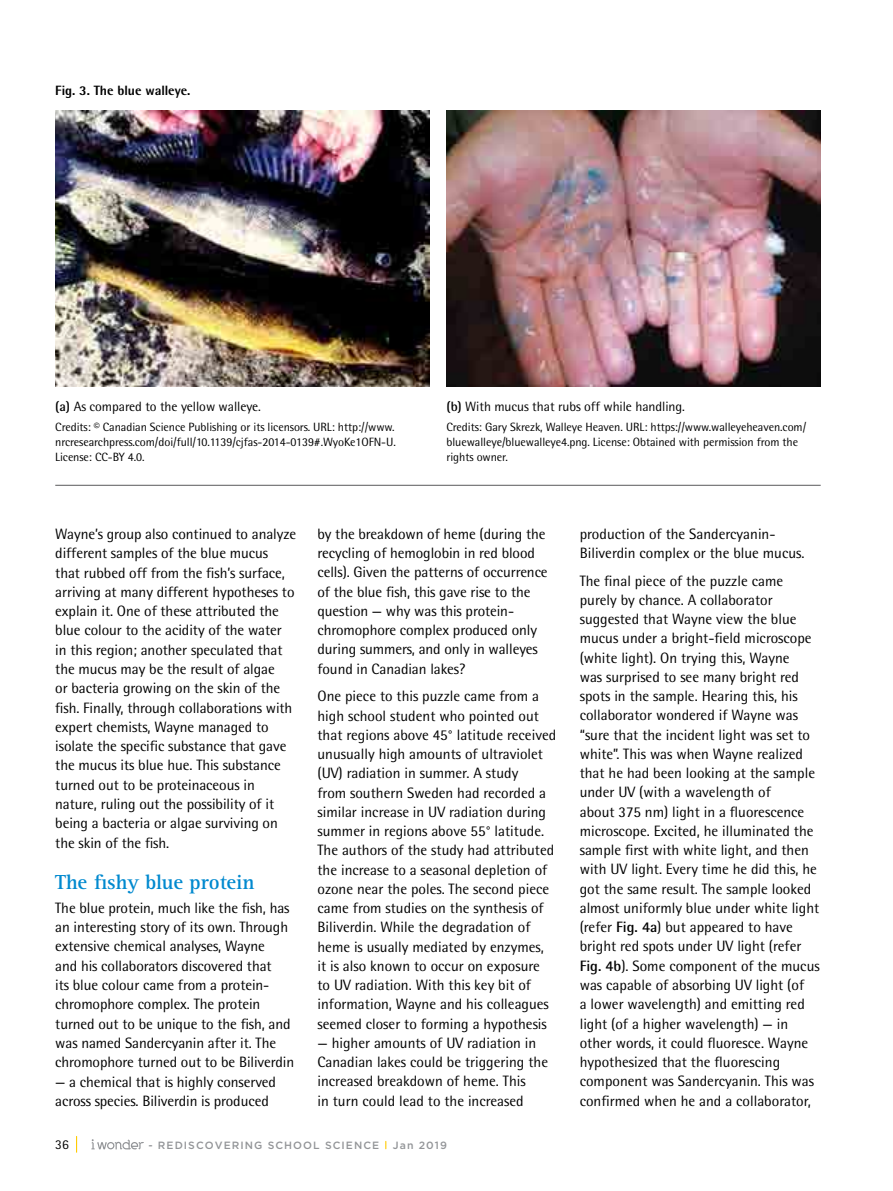
<style>
.page{position:relative;width:893px;height:1191px;background:#fff}
.page>*{position:absolute;margin:0;border:0;box-sizing:border-box;transform-origin:0 0}
.t1{font:700 21px "Rotis Serif";letter-spacing:-.005em;color:#0089cf}
.t2{font:15px/19.2px "Rotis Semi Sans";color:#000}
.t3{font:13.5px "Rotis Semi Sans";letter-spacing:-.005em;color:#000}
.t4{font:800 13.5px "Rotis Semi Sans";letter-spacing:-.005em;color:#000}
.t5{font:13.5px "Rotis Sans Serif";color:#000}
.t6{font:12px/15px "Rotis Semi Sans";letter-spacing:-.005em;color:#000;text-align:justify}
.t7{font:500 10.5px "Gotham";letter-spacing:.1em;color:#939598}
.s1{font-weight:700}
</style>
<div class="page">
<svg style="left:76px;top:1136px;width:1px;height:16px"></svg>
<svg style="left:91px;top:1139px;width:53px;height:10px"></svg>
<img style="left:55px;top:110px;width:374px;height:277px">
<img style="left:446px;top:110px;width:375px;height:277px">
<hr style="left:55px;top:485px;width:766px;height:1px;background:#58595b">
<p class="t4" style="left:55px;top:81px;width:137px">Fig. 3. The blue walleye.</p>
<p class="t3" style="left:55px;top:399px;width:207px"><span class="s1">(a)</span> As compared to the yellow walleye.</p>
<p class="t6" style="left:55px;top:419px;width:342px">Credits: © Canadian Science Publishing or its licensors. URL: http://www. nrcresearchpress.com/doi/full/10.1139/cjfas-2014-0139#.WyoKe1OFN-U.<br>License: CC-BY 4.0.</p>
<p class="t3" style="left:446px;top:399px;width:240px"><span class="s1">(b)</span> With mucus that rubs off while handling.</p>
<p class="t6" style="left:446px;top:419px;width:361px;text-align:left">Credits: Gary Skrezk, Walleye Heaven. URL: https://www.walleyeheaven.com/ bluewalleye/bluewalleye4.png. License: Obtained with permission from the rights owner.</p>
<p class="t2" style="left:55px;top:524px;width:242px">Wayne’s group also continued to analyze different samples of the blue mucus that rubbed off from the fish’s surface, arriving at many different hypotheses to explain it. One of these attributed the blue colour to the acidity of the water in this region; another speculated that the mucus may be the result of algae<br>or bacteria growing on the skin of the fish. Finally, through collaborations with expert chemists, Wayne managed to isolate the specific substance that gave the mucus its blue hue. This substance turned out to be proteinaceous in nature, ruling out the possibility of it being a bacteria or algae surviving on the skin of the fish.</p>
<h1 class="t1" style="left:55px;top:870px;width:201px">The fishy blue protein</h1>
<p class="t2" style="left:55px;top:898px;width:240px">The blue protein, much like the fish, has an interesting story of its own. Through extensive chemical analyses, Wayne<br>and his collaborators discovered that<br>its blue colour came from a protein&shy;chromophore complex. The protein turned out to be unique to the fish, and was named Sandercyanin after it. The chromophore turned out to be Biliverdin</p>
<p class="t2" style="left:55px;top:1071px;width:222px">— a chemical that is highly conserved across species. Biliverdin is produced</p>
<p class="t2" style="left:317px;top:524px;width:232px">by the breakdown of heme (during the recycling of hemoglobin in red blood cells). Given the patterns of occurrence of the blue fish, this gave rise to the question — why was this protein&shy;chromophore complex produced only during summers, and only in walleyes found in Canadian lakes?</p>
<p class="t2" style="left:317px;top:686px;width:240px">One piece to this puzzle came from a high school student who pointed out that regions above 45° latitude received unusually high amounts of ultraviolet (UV) radiation in summer. A study<br>from southern Sweden had recorded a similar increase in UV radiation during summer in regions above 55° latitude.<br>The authors of the study had attributed the increase to a seasonal depletion of ozone near the poles. The second piece came from studies on the synthesis of Biliverdin. While the degradation of heme is usually mediated by enzymes, it is also known to occur on exposure to UV radiation. With this key bit of information, Wayne and his colleagues seemed closer to forming a hypothesis</p>
<p class="t2" style="left:317px;top:1033px;width:232px">— higher amounts of UV radiation in Canadian lakes could be triggering the increased breakdown of heme. This<br>in turn could lead to the increased</p>
<p class="t5" style="left:55px;top:1137px;width:15px">36</p>
<p class="t7" style="left:148px;top:1138px;width:232px">- REDISCOVERING SCHOOL SCIENCE</p>
<p class="t7" style="left:393px;top:1138px;width:56px">Jan 2019</p>
<p class="t2" style="left:580px;top:524px;width:226px">production of the Sandercyanin-<br>Biliverdin complex or the blue mucus.</p>
<p class="t2" style="left:580px;top:571px;width:242px">The final piece of the puzzle came purely by chance. A collaborator suggested that Wayne view the blue mucus under a bright-field microscope (white light). On trying this, Wayne<br>was surprised to see many bright red spots in the sample. Hearing this, his collaborator wondered if Wayne was “sure that the incident light was set to white”. This was when Wayne realized that he had been looking at the sample under UV (with a wavelength of<br>about 375 nm) light in a fluorescence microscope. Excited, he illuminated the sample first with white light, and then with UV light. Every time he did this, he got the same result. The sample looked almost uniformly blue under white light (refer <span class="s1">Fig. 4a</span>) but appeared to have bright red spots under UV light (refer <span class="s1">Fig. 4b</span>). Some component of the mucus was capable of absorbing UV light (of<br>a lower wavelength) and emitting red light (of a higher wavelength) — in other words, it could fluoresce. Wayne hypothesized that the fluorescing component was Sandercyanin. This was confirmed when he and a collaborator,</p>
</div>
